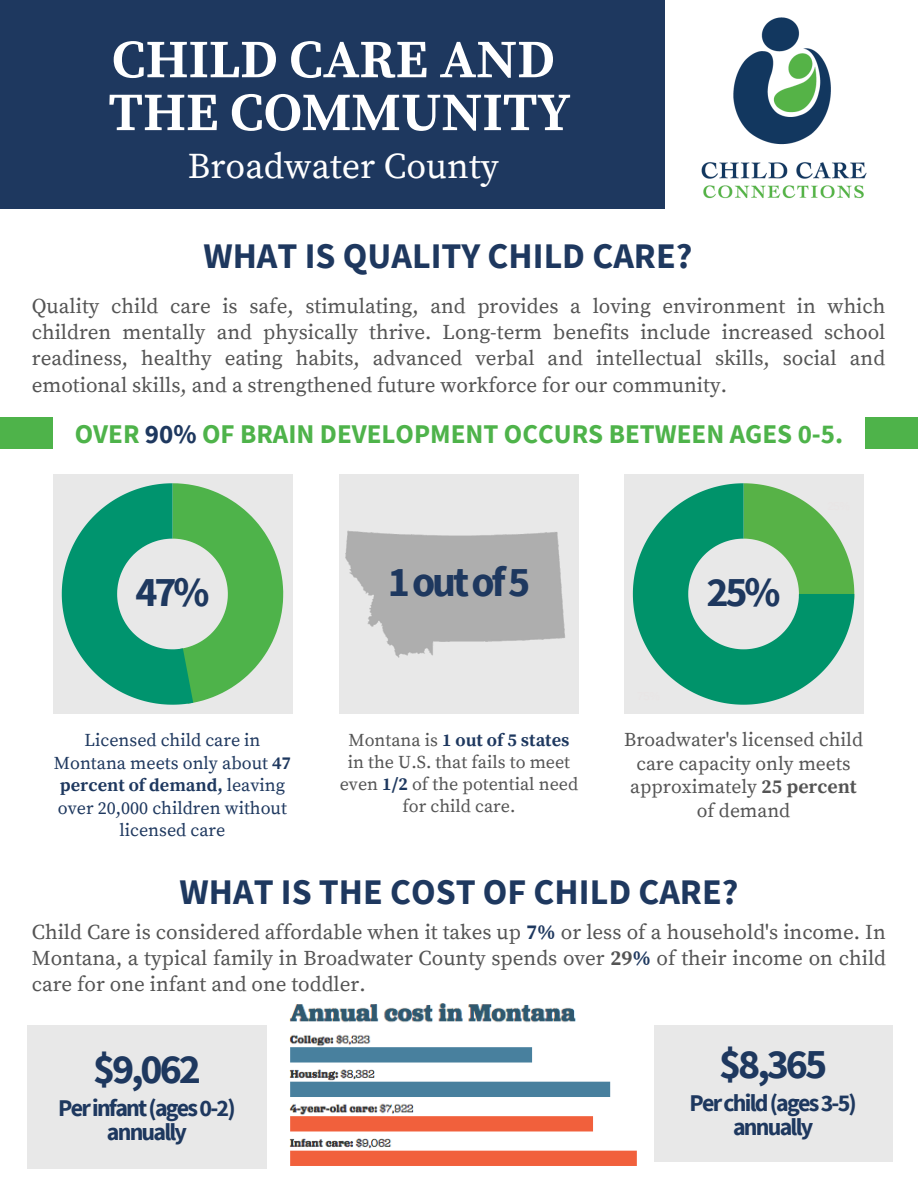
<style>
.page{position:relative;width:918px;height:1188px;background:#fff}
.page>*{position:absolute;margin:0;border:0;box-sizing:border-box;transform-origin:0 0}
.t1{font:700 54px "Source Serif Pro";color:#fff}
.t2{font:700 42px "Source Sans Pro";letter-spacing:-.075em;color:#1e385f}
.t3{font:700 42px "Source Sans Pro";letter-spacing:-.01em;color:#1e385f}
.t4{font:700 36px "Source Sans Pro";color:#1e385f}
.t5{font:36px "Source Serif Pro";color:#fff}
.t6{font:700 27px "Source Sans Pro";color:#4eb34a}
.t7{font:700 24px/23.7px "Source Sans Pro";letter-spacing:-.075em;color:#1e385f;text-align:center}
.t8{font:21px/26.1px "Source Serif Pro";color:#545454;text-align:justify}
.t9{font:19.5px/23.7px "Source Serif Pro";color:#545454;text-align:center}
.t10{font:18px/22.5px "Source Serif Pro";color:#1e385f;text-align:center}
.t11{font:18px/22.4px "Source Serif Pro";color:#545454;text-align:center}
.s1{color:#1e385f}
.s2{font-weight:700}
.s3{font-weight:700;color:#1e385f}
</style>
<div class="page">
<div style="left:0;top:0;width:665px;height:208px;background:#1e385f"></div>
<img style="left:701px;top:17px;width:166px;height:182px">
<div style="left:0;top:417px;width:53px;height:32px;background:#4eb34a"></div>
<div style="left:865px;top:417px;width:53px;height:32px;background:#4eb34a"></div>
<div style="left:53px;top:474px;width:240px;height:240px;background:#e8e8e8"></div>
<div style="left:624px;top:474px;width:240px;height:240px;background:#e8e8e8"></div>
<div style="left:339px;top:474px;width:240px;height:240px;background:#e8e8e8"></div>
<svg style="left:62px;top:483px;width:221px;height:222px"></svg>
<svg style="left:633px;top:483px;width:221px;height:222px;fill:#00936a"></svg>
<svg style="left:744px;top:483px;width:110px;height:117px"></svg>
<img style="left:345px;top:530px;width:220px;height:128px">
<div style="left:27px;top:1026px;width:240px;height:143px;background:#e8e8e8"></div>
<div style="left:654px;top:1026px;width:239px;height:136px;background:#e8e8e8"></div>
<img style="left:289px;top:1003px;width:348px;height:163px">
<p class="t1" style="left:112px;top:28px;width:444px">CHILD CARE AND</p>
<p class="t1" style="left:108px;top:81px;width:463px">THE COMMUNITY</p>
<p class="t5" style="left:188px;top:145px;width:313px">Broadwater County</p>
<p class="t4" style="left:203px;top:233px;width:491px">WHAT IS QUALITY CHILD CARE?</p>
<p class="t8" style="left:32px;top:294px;width:855px">Quality child care is safe, stimulating, and provides a loving environment in which children mentally and physically thrive. Long-term benefits include increased school readiness, healthy eating habits, advanced verbal and intellectual skills, social and emotional skills, and a strengthened future workforce for our community.</p>
<p class="t6" style="left:75px;top:416px;width:770px">OVER <span class="s1">90%</span> OF BRAIN DEVELOPMENT OCCURS BETWEEN AGES 0-5.</p>
<p class="t2" style="left:135px;top:564px;width:76px">47%</p>
<p class="t10" style="left:54px;top:730px;width:239px">Licensed child care in<br>Montana meets only about <span class="s2">47 percent of demand,</span> leaving over 20,000 children without licensed care</p>
<p class="t3" style="left:388px;top:555px;width:144px">1outof5</p>
<p class="t2" style="left:707px;top:564px;width:76px">25%</p>
<p class="t11" style="left:340px;top:729px;width:240px">Montana is <span class="s3">1 out of 5 states </span>in the U.S. that fails to meet even <span class="s3">1/2</span> of the potential need for child care.</p>
<p class="t9" style="left:624px;top:728px;width:241px">Broadwater's licensed child care capacity only meets approximately <span class="s2">25 percent </span>of demand</p>
<p class="t4" style="left:180px;top:868px;width:560px">WHAT IS THE COST OF CHILD CARE?</p>
<p class="t8" style="left:32px;top:919px;width:856px">Child Care is considered affordable when it takes up <span class="s3">7%</span> or less of a household's income. In Montana, a typical family in Broadwater County spends over <span class="s2">29</span><span class="s3">%</span> of their income on child care for one infant and one toddler.</p>
<p class="t2" style="left:93px;top:1042px;width:109px">$9,062</p>
<p class="t7" style="left:58px;top:1096px;width:179px">Perinfant(ages0-2) annually</p>
<p class="t2" style="left:719px;top:1037px;width:109px">$8,365</p>
<p class="t7" style="left:690px;top:1091px;width:169px">Perchild(ages3-5) annually</p>
</div>
